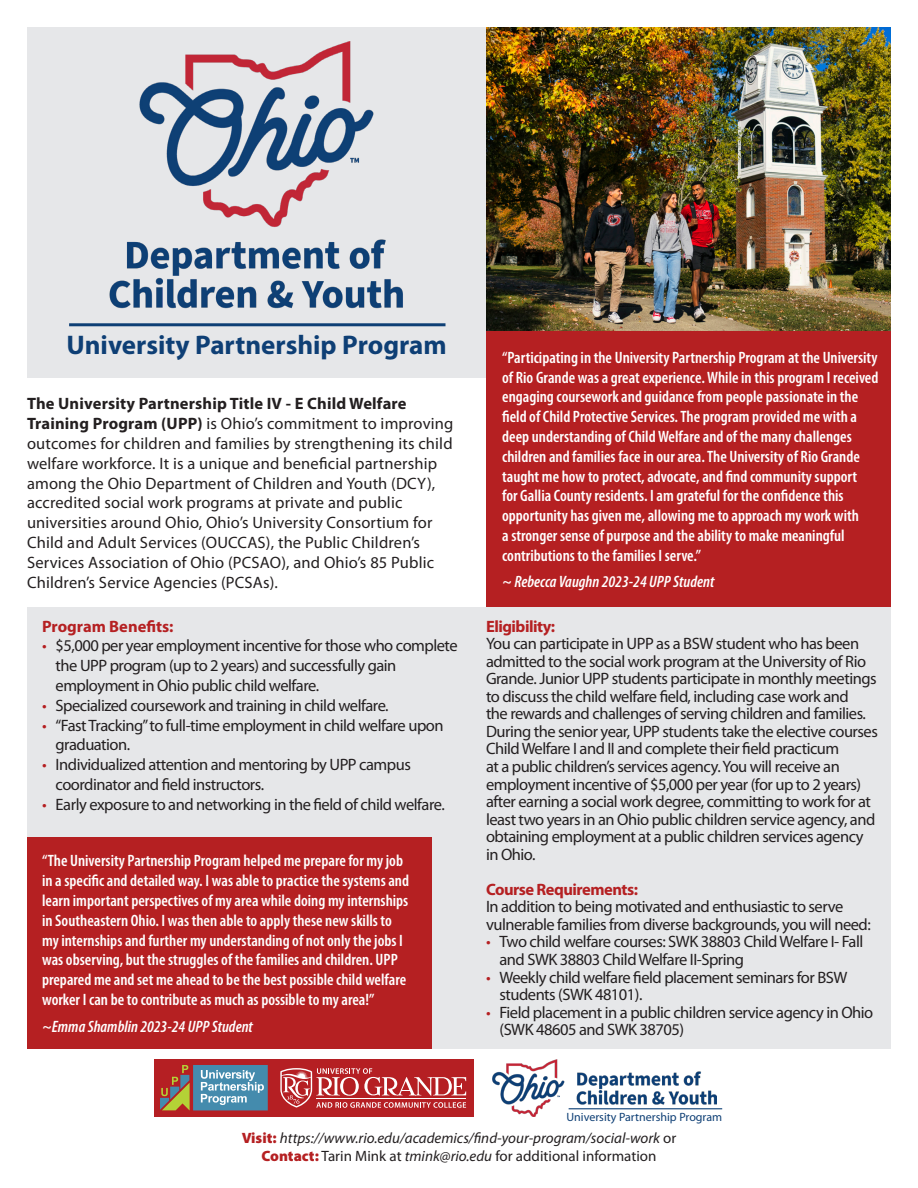
<style>
.page{position:relative;width:918px;height:1188px;background:#fff}
.page>*{position:absolute;margin:0;border:0;box-sizing:border-box;transform-origin:0 0}
.t1{font:700 27px "Myriad Pro";color:#0e3f75}
.t2{font:16.5px/17.5px "Myriad Pro";letter-spacing:-.03em;color:#231f20}
.t3{font:600 condensed 16.5px/19.8px "Myriad Pro";color:#fff}
.t4{font:16.5px/19.8px "Myriad Pro";letter-spacing:.01em;color:#231f20}
.t5{font:italic 600 condensed 16.5px "Myriad Pro";color:#fff}
.t6{font:700 16.5px "Myriad Pro";letter-spacing:-.03em;color:#b52022}
.t7{font:700 16.5px "Myriad Pro";color:#b52022}
.t8{font:italic 15px "Myriad Pro";color:#231f20}
.t9{font:15px "Myriad Pro";color:#231f20}
.t10{font:12px "Myriad Pro";color:#0e3f75}
.s1{font-weight:700}
.s2{color:#b52022}
.s3{font-weight:900;font-style:normal;color:#b52022}
.s4{font-style:normal}
.s5{font-weight:900;color:#b52022}
.s6{font-style:italic}
</style>
<div class="page">
<div style="left:486px;top:330px;width:404px;height:277px;background:#b52022"></div>
<div style="left:28px;top:28px;width:458px;height:350px;background:#e6e7e9"></div>
<img style="left:486px;top:27px;width:405px;height:304px">
<img style="left:109px;top:42px;width:294px;height:267px">
<hr style="left:69px;top:323px;width:377px;height:3px;background:#0e3f75">
<div style="left:27px;top:607px;width:864px;height:442px;background:#e6e7e9"></div>
<div style="left:154px;top:1059px;width:320px;height:57px;background:#b51f23"></div>
<svg style="left:280px;top:1068px;width:186px;height:40px"></svg>
<svg style="left:160px;top:1065px;width:108px;height:46px;background:#798b93"></svg>
<img style="left:493px;top:1059px;width:223px;height:57px">
<div style="left:27px;top:837px;width:405px;height:212px;background:#b52022"></div>
<hr style="left:569px;top:1108px;width:153px;height:1px;background:#0e3f75">
<p class="t1" style="left:66px;top:328px;width:382px">University Partnership Program</p>
<p class="t4" style="left:27px;top:394px;width:428px"><span class="s1">The University Partnership Title IV - E Child Welfare Training Program (UPP)</span> is Ohio’s commitment to improving outcomes for children and families by strengthening its child welfare workforce. It is a unique and beneficial partnership among the Ohio Department of Children and Youth (DCY), accredited social work programs at private and public universities around Ohio, Ohio’s University Consortium for Child and Adult Services (OUCCAS), the Public Children’s Services Association of Ohio (PCSAO), and Ohio’s 85 Public Children’s Service Agencies (PCSAs).</p>
<p class="t7" style="left:42px;top:615px;width:133px">Program Benefits:</p>
<p class="t2" style="left:56px;top:636px;width:404px;line-height:19.8px;text-indent:-14px"><span class="s2">•</span> $5,000 per year employment incentive for those who complete the UPP program (up to 2 years) and successfully gain employment in Ohio public child welfare.</p>
<p class="t2" style="left:42px;top:696px;width:348px"><span class="s2">•</span> Specialized coursework and training in child welfare.</p>
<p class="t2" style="left:56px;top:715px;width:389px;line-height:19.8px;text-indent:-14px"><span class="s2">•</span> “Fast Tracking” to full-time employment in child welfare upon graduation.</p>
<p class="t2" style="left:56px;top:754px;width:357px;line-height:19.8px;text-indent:-14px"><span class="s2">•</span> Individualized attention and mentoring by UPP campus coordinator and field instructors.</p>
<p class="t2" style="left:42px;top:795px;width:404px"><span class="s2">•</span> Early exposure to and networking in the field of child welfare.</p>
<p class="t3" style="left:42px;top:851px;width:368px">“The University Partnership Program helped me prepare for my job in a specific and detailed way. I was able to practice the systems and learn important perspectives of my area while doing my internships in Southeastern Ohio. I was then able to apply these new skills to my internships and further my understanding of not only the jobs I was observing, but the struggles of the families and children. UPP prepared me and set me ahead to be the best possible child welfare worker I can be to contribute as much as possible to my area!”</p>
<p class="t5" style="left:42px;top:1016px;width:212px">~Emma Shamblin 2023-24 UPP Student</p>
<p class="t3" style="left:502px;top:347px;width:378px">“Participating in the University Partnership Program at the University of Rio Grande was a great experience. While in this program I received engaging coursework and guidance from people passionate in the field of Child Protective Services. The program provided me with a deep understanding of Child Welfare and of the many challenges children and families face in our area. The University of Rio Grande taught me how to protect, advocate, and find community support<br>for Gallia County residents. I am grateful for the confidence this opportunity has given me, allowing me to approach my work with<br>a stronger sense of purpose and the ability to make meaningful contributions to the families I serve.”</p>
<p class="t5" style="left:502px;top:572px;width:214px">~ Rebecca Vaughn 2023-24 UPP Student</p>
<p class="t6" style="left:486px;top:615px;width:71px">Eligibility:</p>
<p class="t2" style="left:486px;top:635px;width:393px">You can participate in UPP as a BSW student who has been admitted to the social work program at the University of Rio Grande. Junior UPP students participate in monthly meetings to discuss the child welfare field, including case work and<br>the rewards and challenges of serving children and families.<br>During the senior year, UPP students take the elective courses Child Welfare I and II and complete their field practicum<br>at a public children’s services agency. You will receive an employment incentive of $5,000 per year (for up to 2 years) after earning a social work degree, committing to work for at least two years in an Ohio public children service agency, and obtaining employment at a public children services agency in Ohio.</p>
<p class="t6" style="left:486px;top:879px;width:153px">Course Requirements:</p>
<p class="t2" style="left:486px;top:898px;width:386px">In addition to being motivated and enthusiastic to serve vulnerable families from diverse backgrounds, you will need:</p>
<p class="t2" style="left:500px;top:933px;width:365px;text-indent:-14px"><span class="s2">•</span> Two child welfare courses: SWK 38803 Child Welfare I- Fall and SWK 38803 Child Welfare II-Spring</p>
<p class="t2" style="left:500px;top:968px;width:349px;text-indent:-14px"><span class="s2">•</span> Weekly child welfare field placement seminars for BSW students (SWK 48101).</p>
<p class="t2" style="left:500px;top:1003px;width:375px;text-indent:-14px"><span class="s2">•</span> Field placement in a public children service agency in Ohio (SWK 48605 and SWK 38705)</p>
<p class="t10" style="left:566px;top:1110px;width:157px">University Partnership Program</p>
<p class="t8" style="left:242px;top:1129px;width:436px"><span class="s3">Visit:</span> https://www.rio.edu/academics/find-your-program/social-work <span class="s4">or</span></p>
<p class="t9" style="left:262px;top:1147px;width:396px"><span class="s5">Contact:</span> Tarin Mink at <span class="s6">tmink@rio.edu</span> for additional information</p>
</div>
